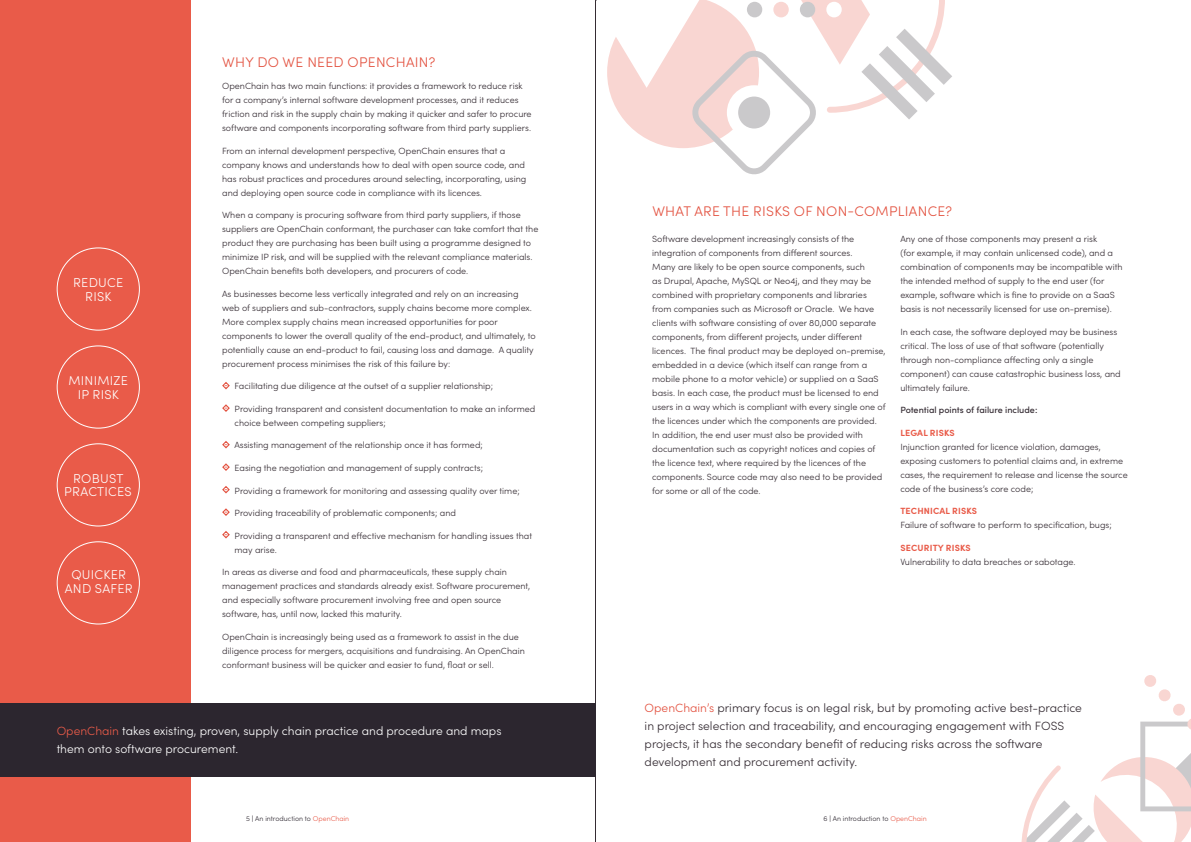
<style>
.page{position:relative;width:1191px;height:842px;background:#fff}
.page>*{position:absolute;margin:0;border:0;box-sizing:border-box;transform-origin:0 0}
.t1{font:300 14px "Sofia Pro";letter-spacing:.02em;color:#e35240}
.t2{font:300 12.8px/13.7px "Sofia Pro";letter-spacing:.02em;color:#fff;text-align:center}
.t3{font:300 12px/18px "Sofia Pro";color:#352c33}
.t4{font:300 12px/18px "Sofia Pro";color:#fff}
.t5{font:300 9px/14px "Sofia Pro";color:#352c33}
.t6{font:500 9px "Sofia Pro";color:#352c33}
.t7{font:300 7px "Sofia Pro";color:#2c262f}
.s1{color:#e95b49}
.s2{font-weight:700;color:#e95b49}
.s3{color:#e35240}
.s4{font-weight:400}
</style>
<div class="page">
<svg style="left:595px;top:0;width:1px;height:842px"></svg>
<div style="left:0;top:0;width:191px;height:842px;background:#e95b49"></div>
<div style="left:0;top:703px;width:595px;height:73px;background:#2c262f"></div>
<svg style="left:222px;top:382px;width:8px;height:7px"></svg>
<svg style="left:222px;top:404px;width:8px;height:8px"></svg>
<svg style="left:222px;top:441px;width:8px;height:7px"></svg>
<svg style="left:222px;top:463px;width:8px;height:8px"></svg>
<svg style="left:222px;top:486px;width:8px;height:7px"></svg>
<svg style="left:222px;top:508px;width:8px;height:8px"></svg>
<svg style="left:222px;top:531px;width:8px;height:7px"></svg>
<div style="left:57px;top:443px;width:83px;height:83px;border:1px solid #fff;border-radius:50%"></div>
<div style="left:57px;top:541px;width:83px;height:83px;border:1px solid #fff;border-radius:50%"></div>
<svg style="left:1021px;top:675px;width:170px;height:167px"></svg>
<svg style="left:607px;top:0;width:345px;height:175px"></svg>
<div style="left:727px;top:85px;width:54px;height:55px;background:#fff;border-radius:50%"></div>
<div style="left:738px;top:97px;width:32px;height:32px;background:#cac9cb;border-radius:50%"></div>
<p class="t2" style="left:73px;top:275px;width:52px">REDUCE<br>RISK</p>
<p class="t2" style="left:69px;top:373px;width:61px">MINIMIZE<br>IP RISK</p>
<p class="t2" style="left:64px;top:471px;width:69px">ROBUST<br>PRACTICES</p>
<p class="t2" style="left:65px;top:567px;width:69px">QUICKER<br>AND SAFER</p>
<p class="t1" style="left:222px;top:52px;width:214px">WHY DO WE NEED OPENCHAIN?</p>
<p class="t5" style="left:222px;top:79px;width:311px">OpenChain has two main functions: it provides a framework to reduce risk for a company’s internal software development processes, and it reduces friction and risk in the supply chain by making it quicker and safer to procure software and components incorporating software from third party suppliers.</p>
<p class="t5" style="left:222px;top:143px;width:306px">From an internal development perspective, OpenChain ensures that a company knows and understands how to deal with open source code, and has robust practices and procedures around selecting, incorporating, using and deploying open source code in compliance with its licences.</p>
<p class="t5" style="left:222px;top:208px;width:318px">When a company is procuring software from third party suppliers, if those suppliers are OpenChain conformant, the purchaser can take comfort that the product they are purchasing has been built using a programme designed to minimize IP risk, and will be supplied with the relevant compliance materials.<br>OpenChain benefits both developers, and procurers of code.</p>
<p class="t5" style="left:222px;top:286px;width:315px">As businesses become less vertically integrated and rely on an increasing web of suppliers and sub-contractors, supply chains become more complex.<br>More complex supply chains mean increased opportunities for poor components to lower the overall quality of the end-product, and ultimately, to potentially cause an end-product to fail, causing loss and damage. A quality procurement process minimises the risk of this failure by:</p>
<p class="t5" style="left:234px;top:379px;width:260px">Facilitating due diligence at the outset of a supplier relationship;</p>
<p class="t5" style="left:234px;top:401px;width:302px">Providing transparent and consistent documentation to make an informed choice between competing suppliers;</p>
<p class="t5" style="left:234px;top:438px;width:250px">Assisting management of the relationship once it has formed;</p>
<p class="t5" style="left:234px;top:460px;width:250px">Easing the negotiation and management of supply contracts;</p>
<p class="t5" style="left:234px;top:483px;width:287px">Providing a framework for monitoring and assessing quality over time;</p>
<p class="t5" style="left:234px;top:505px;width:223px">Providing traceability of problematic components; and</p>
<p class="t5" style="left:234px;top:528px;width:299px">Providing a transparent and effective mechanism for handling issues that may arise.</p>
<p class="t5" style="left:222px;top:564px;width:309px">In areas as diverse and food and pharmaceuticals, these supply chain management practices and standards already exist. Software procurement, and especially software procurement involving free and open source software, has, until now, lacked this maturity.</p>
<p class="t5" style="left:222px;top:629px;width:304px">OpenChain is increasingly being used as a framework to assist in the due diligence process for mergers, acquisitions and fundraising. An OpenChain conformant business will be quicker and easier to fund, float or sell.</p>
<p class="t4" style="left:57px;top:721px;width:446px"><span class="s1">OpenChain</span> takes existing, proven, supply chain practice and procedure and maps them onto software procurement.</p>
<p class="t1" style="left:652px;top:201px;width:301px">WHAT ARE THE RISKS OF NON-COMPLIANCE?</p>
<p class="t5" style="left:900px;top:232px;width:224px">Any one of those components may present a risk<br>(for example, it may contain unlicensed code), and a combination of components may be incompatible with the intended method of supply to the end user (for example, software which is fine to provide on a SaaS basis is not necessarily licensed for use on-premise).</p>
<p class="t5" style="left:900px;top:324px;width:222px">In each case, the software deployed may be business critical. The loss of use of that software (potentially through non-compliance affecting only a single component) can cause catastrophic business loss, and ultimately failure.</p>
<p class="t6" style="left:900px;top:404px;width:139px">Potential points of failure include:</p>
<p class="t5" style="left:900px;top:425px;width:229px"><span class="s2">LEGAL RISKS<br></span>Injunction granted for licence violation, damages, exposing customers to potential claims and, in extreme cases, the requirement to release and license the source code of the business’s core code;</p>
<p class="t5" style="left:900px;top:504px;width:213px"><span class="s2">TECHNICAL RISKS<br></span>Failure of software to perform to specification, bugs;</p>
<p class="t5" style="left:900px;top:540px;width:177px"><span class="s2">SECURITY RISKS<br></span>Vulnerability to data breaches or sabotage.</p>
<p class="t5" style="left:652px;top:232px;width:235px">Software development increasingly consists of the integration of components from different sources.<br>Many are likely to be open source components, such<br>as Drupal, Apache, MySQL or Neo4j, and they may be combined with proprietary components and libraries from companies such as Microsoft or Oracle. We have clients with software consisting of over 80,000 separate components, from different projects, under different licences. The final product may be deployed on-premise, embedded in a device (which itself can range from a mobile phone to a motor vehicle) or supplied on a SaaS basis. In each case, the product must be licensed to end users in a way which is compliant with every single one of the licences under which the components are provided.<br>In addition, the end user must also be provided with documentation such as copyright notices and copies of the licence text, where required by the licences of the components. Source code may also need to be provided for some or all of the code.</p>
<p class="t3" style="left:644px;top:698px;width:439px"><span class="s3">OpenChain’s</span> primary focus is on legal risk, but by promoting active best-practice in project selection and traceability, and encouraging engagement with FOSS projects, it has the secondary benefit of reducing risks across the software development and procurement activity.</p>
<p class="t7" style="left:246px;top:813px;width:105px">5 <span class="s4">|</span> An introduction to <span class="s1">OpenChain</span></p>
<p class="t7" style="left:823px;top:813px;width:105px">6 <span class="s4">|</span> An introduction to <span class="s1">OpenChain</span></p>
</div>
